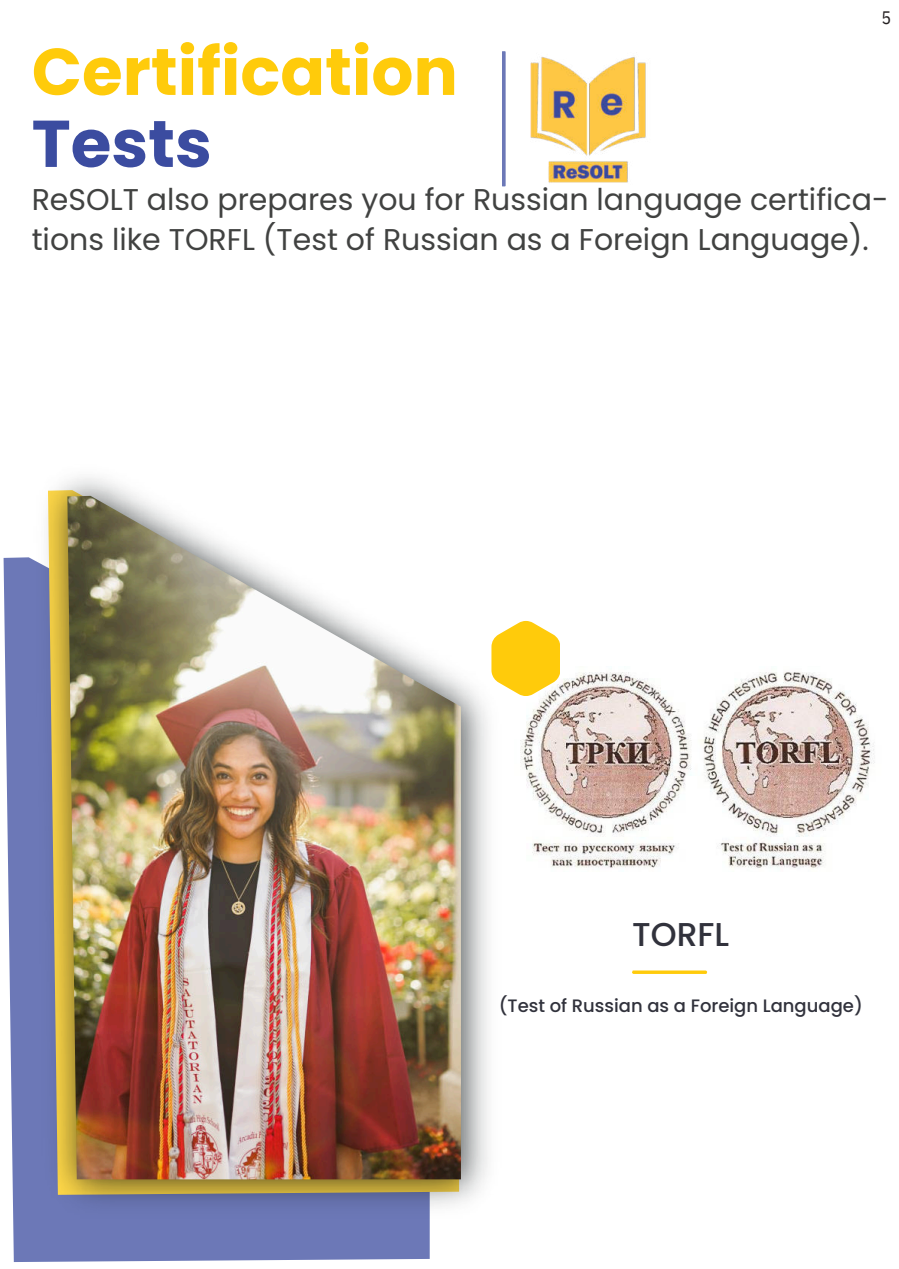
<style>
.page{position:relative;width:899px;height:1269px;background:#fff}
.page>*{position:absolute;margin:0;border:0;box-sizing:border-box;transform-origin:0 0}
.t1{font:700 66px/72px "Poppins";color:#ffcb0b}
.t2{font:500 33px "Poppins";color:#31323c}
.t3{font:30px/40.5px "Poppins";color:#414241}
.t4{font:500 18px "Poppins";color:#31323c}
.t5{font:18px "IBM Plex Sans Cond";color:#231f20}
.s1{color:#3b4ca0}
</style>
<div class="page">
<img style="left:530px;top:57px;width:116px;height:126px">
<svg style="left:4px;top:557px;width:426px;height:705px;fill:#6c78b7"></svg>
<svg style="left:502px;top:51px;width:4px;height:135px"></svg>
<img style="left:25px;top:477px;width:463px;height:754px">
<img style="left:67px;top:496px;width:394px;height:683px">
<svg style="left:632px;top:971px;width:75px;height:3px"></svg>
<img style="left:520px;top:672px;width:355px;height:197px">
<svg style="left:491px;top:621px;width:69px;height:75px"></svg>
<h1 class="t5" style="left:881px;top:5px;width:11px">5</h1>
<p class="t1" style="left:32px;top:36px;width:428px">Certification<br><span class="s1">Tests</span></p>
<p class="t3" style="left:32px;top:179px;width:858px">ReSOLT also prepares you for Russian language certifica&shy;tions like TORFL (Test of Russian as a Foreign Language).</p>
<p class="t2" style="left:632px;top:911px;width:98px">TORFL</p>
<p class="t4" style="left:499px;top:993px;width:366px">(Test of Russian as a Foreign Language)</p>
</div>
